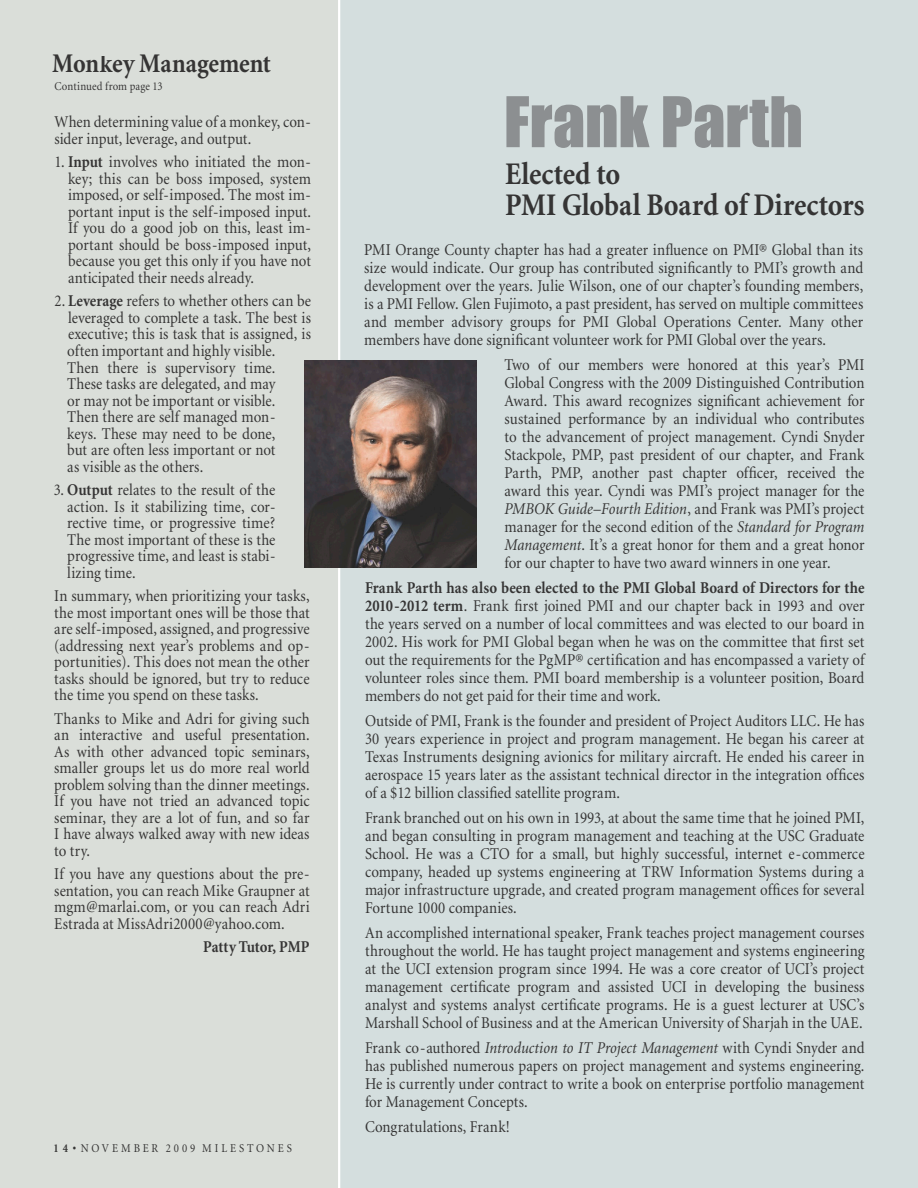
<style>
.page{position:relative;width:918px;height:1188px;background:#fff}
.page>*{position:absolute;margin:0;border:0;box-sizing:border-box;transform-origin:0 0}
.t1{font:64.5px "Impact";color:#8c8f91}
.t2{font:700 31.5px/31.5px "Minion";letter-spacing:-.005em;color:#353434;scale:.9 1}
.t3{font:700 27px "Minion";color:#353434;scale:.9 1}
.t4{font:16.5px/18px "Minion";letter-spacing:.005em;color:#353434;text-align:justify;scale:.9 1}
.t5{font:700 16.5px "Minion";letter-spacing:-.01em;color:#353434;scale:.9 1}
.t6{font:12px "Minion";letter-spacing:.27em;color:#353434;scale:.9 1}
.t7{font:12px "Minion";letter-spacing:.01em;color:#353434;scale:.9 1}
.s1{font-weight:700}
.s2{font-style:italic}
</style>
<div class="page">
<div style="left:337px;top:0;width:581px;height:1187px;background:#d4dede"></div>
<div style="left:0;top:0;width:339px;height:1188px;background:#daded9"></div>
<hr style="left:338px;top:0;width:2px;height:1188px;background:#fff">
<img style="left:304px;top:361px;width:173px;height:206px">
<h3 class="t3" style="left:52px;top:50px;width:244px">Monkey Management</h3>
<p class="t7" style="left:55px;top:80px;width:122px">Continued from page 13</p>
<p class="t4" style="left:55px;top:114px;width:287px;line-height:16.5px">When determining value of a monkey, con&shy;sider input, leverage, and output.</p>
<p class="t4" style="left:68px;top:154px;width:272px;line-height:16.5px;text-indent:-14px">1. <span class="s1">Input</span> involves who initiated the mon&shy;key; this can be boss imposed, system imposed, or self-imposed. The most im&shy;portant input is the self-imposed input.<br>If you do a good job on this, least im&shy;portant should be boss-imposed input, because you get this only if you have not anticipated their needs already.</p>
<p class="t4" style="left:68px;top:293px;width:271px;line-height:16.5px;text-indent:-14px">2. <span class="s1">Leverage</span> refers to whether others can be leveraged to complete a task. The best is executive; this is task that is assigned, is</p>
<p class="t4" style="left:67px;top:343px;width:233px;line-height:16.5px">often important and highly visible.<br>Then there is supervisory time.<br>These tasks are delegated, and may or may not be important or visible.<br>Then there are self managed mon&shy;keys. These may need to be done, but are often less important or not as visible as the others.</p>
<p class="t4" style="left:67px;top:482px;width:233px;line-height:16.5px;text-indent:-14px">3. <span class="s1">Output</span> relates to the result of the action. Is it stabilizing time, cor&shy;rective time, or progressive time?<br>The most important of these is the progressive time, and least is stabi&shy;lizing time.</p>
<p class="t4" style="left:54px;top:588px;width:285px;line-height:16.5px">In summary, when prioritizing your tasks, the most important ones will be those that are self-imposed, assigned, and progressive (addressing next year’s problems and op&shy;portunities). This does not mean the other tasks should be ignored, but try to reduce the time you spend on these tasks.</p>
<p class="t4" style="left:54px;top:711px;width:285px;line-height:16.5px">Thanks to Mike and Adri for giving such an interactive and useful presentation.<br>As with other advanced topic seminars, smaller groups let us do more real world problem solving than the dinner meetings.<br>If you have not tried an advanced topic seminar, they are a lot of fun, and so far I have always walked away with new ideas to try.</p>
<p class="t4" style="left:54px;top:866px;width:285px;line-height:16.5px">If you have any questions about the pre&shy;sentation, you can reach Mike Graupner at mgm@marlai.com, or you can reach Adri Estrada at MissAdri2000@yahoo.com.</p>
<p class="t5" style="left:203px;top:938px;width:120px">Patty Tutor, PMP</p>
<p class="t6" style="left:54px;top:1143px;width:267px"><span class="s1">14 •</span> NOVEMBER 2009 MILESTONES</p>
<h1 class="t1" style="left:504px;top:82px;width:301px">Frank Parth</h1>
<h2 class="t2" style="left:505px;top:159px;width:401px">Elected to<br>PMI Global Board of Directors</h2>
<p class="t4" style="left:364px;top:241px;width:556px">PMI Orange County chapter has had a greater influence on PMI® Global than its size would indicate. Our group has contributed significantly to PMI’s growth and development over the years. Julie Wilson, one of our chapter’s founding members, is a PMI Fellow. Glen Fujimoto, a past president, has served on multiple committees and member advisory groups for PMI Global Operations Center. Many other members have done significant volunteer work for PMI Global over the years.</p>
<p class="t4" style="left:505px;top:356px;width:402px">Two of our members were honored at this year’s PMI Global Congress with the 2009 Distinguished Contribution Award. This award recognizes significant achievement for sustained performance by an individual who contributes to the advancement of project management. Cyndi Snyder Stackpole, PMP, past president of our chapter, and Frank Parth, PMP, another past chapter officer, received the award this year. Cyndi was PMI’s project manager for the <span class="s2">PMBOK Guide–Fourth Edition</span>, and Frank was PMI’s project manager for the second edition of the <span class="s2">Standard for Program Management</span>. It’s a great honor for them and a great honor for our chapter to have two award winners in one year.</p>
<p class="t4" style="left:365px;top:579px;width:556px"><span class="s1">Frank Parth has also been elected to the PMI Global Board of Directors for the 2010-2012 term</span>. Frank first joined PMI and our chapter back in 1993 and over the years served on a number of local committees and was elected to our board in 2002. His work for PMI Global began when he was on the committee that first set out the requirements for the PgMP® certification and has encompassed a variety of volunteer roles since them. PMI board membership is a volunteer position, Board members do not get paid for their time and work.</p>
<p class="t4" style="left:365px;top:712px;width:556px">Outside of PMI, Frank is the founder and president of Project Auditors LLC. He has 30 years experience in project and program management. He began his career at Texas Instruments designing avionics for military aircraft. He ended his career in aerospace 15 years later as the assistant technical director in the integration offices of a $12 billion classified satellite program.</p>
<p class="t4" style="left:365px;top:809px;width:557px">Frank branched out on his own in 1993, at about the same time that he joined PMI, and began consulting in program management and teaching at the USC Graduate School. He was a CTO for a small, but highly successful, internet e-commerce company, headed up systems engineering at TRW Information Systems during a major infrastructure upgrade, and created program management offices for several Fortune 1000 companies.</p>
<p class="t4" style="left:365px;top:924px;width:556px">An accomplished international speaker, Frank teaches project management courses throughout the world. He has taught project management and systems engineering at the UCI extension program since 1994. He was a core creator of UCI’s project management certificate program and assisted UCI in developing the business analyst and systems analyst certificate programs. He is a guest lecturer at USC’s Marshall School of Business and at the American University of Sharjah in the UAE.</p>
<p class="t4" style="left:365px;top:1039px;width:556px">Frank co-authored <span class="s2">Introduction to IT Project Management</span> with Cyndi Snyder and has published numerous papers on project management and systems engineering.<br>He is currently under contract to write a book on enterprise portfolio management for Management Concepts.</p>
<p class="t4" style="left:365px;top:1119px;width:162px">Congratulations, Frank!</p>
</div>
